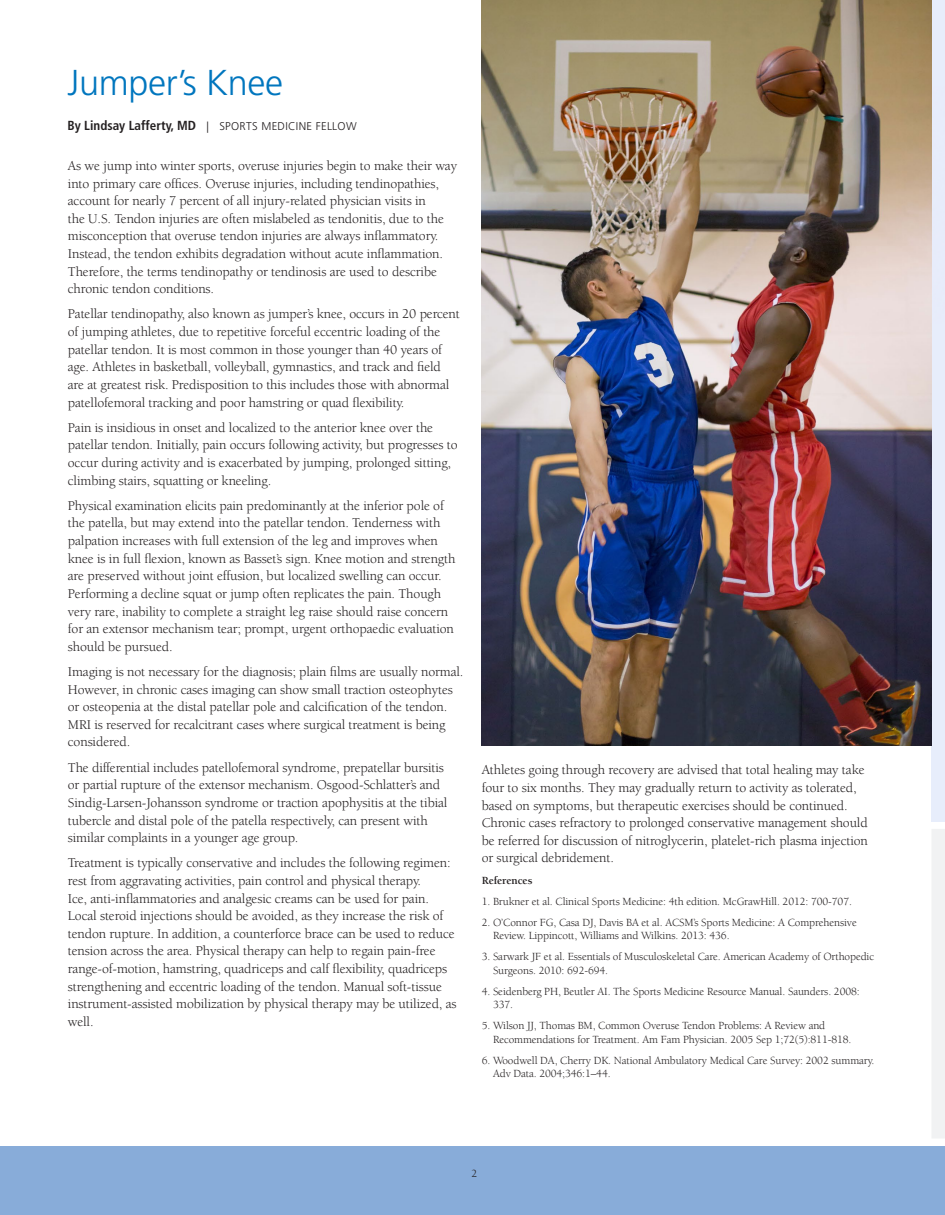
<style>
.page{position:relative;width:945px;height:1215px;background:#fff}
.page>*{position:absolute;margin:0;border:0;box-sizing:border-box;transform-origin:0 0}
.t1{font:300 36px "Frutiger LT Std";letter-spacing:-.01em;color:#0076be}
.t2{font:13.8px/17.5px "Berkeley Std";letter-spacing:-.01em;color:#231f20}
.t3{font:11.25px/13.5px "Berkeley Std";letter-spacing:-.01em;color:#231f20}
.t4{font:300 11.25px "Frutiger LT Std";letter-spacing:.025em;color:#231f20}
.t5{font:700 11.25px "Berkeley Std";letter-spacing:-.01em;color:#231f20}
.s1{font-weight:700;font-stretch:condensed;font-size:13.2px}
</style>
<div class="page">
<div style="left:0;top:1103px;width:945px;height:112px;background:#88acd9"></div>
<div style="left:0;top:1103px;width:945px;height:43px;background:#fff"></div>
<img style="left:482px;top:0;width:450px;height:746px">
<div style="left:932px;top:829px;width:13px;height:309px;background:#f1f2f3"></div>
<h1 class="t1" style="left:68px;top:62px;width:217px">Jumper’s Knee</h1>
<p class="t4" style="left:68px;top:120px;width:291px"><span class="s1">By Lindsay Lafferty, MD</span> | SPORTS MEDICINE FELLOW</p>
<p class="t2" style="left:68px;top:157px;width:391px">As we jump into winter sports, overuse injuries begin to make their way into primary care offices. Overuse injuries, including tendinopathies, account for nearly 7 percent of all injury-related physician visits in<br>the U.S. Tendon injuries are often mislabeled as tendonitis, due to the misconception that overuse tendon injuries are always inflammatory.<br>Instead, the tendon exhibits degradation without acute inflammation.<br>Therefore, the terms tendinopathy or tendinosis are used to describe chronic tendon conditions.</p>
<p class="t2" style="left:68px;top:306px;width:394px">Patellar tendinopathy, also known as jumper’s knee, occurs in 20 percent of jumping athletes, due to repetitive forceful eccentric loading of the patellar tendon. It is most common in those younger than 40 years of age. Athletes in basketball, volleyball, gymnastics, and track and field are at greatest risk. Predisposition to this includes those with abnormal patellofemoral tracking and poor hamstring or quad flexibility.</p>
<p class="t2" style="left:68px;top:419px;width:391px">Pain is insidious in onset and localized to the anterior knee over the patellar tendon. Initially, pain occurs following activity, but progresses to occur during activity and is exacerbated by jumping, prolonged sitting, climbing stairs, squatting or kneeling.</p>
<p class="t2" style="left:68px;top:497px;width:389px">Physical examination elicits pain predominantly at the inferior pole of the patella, but may extend into the patellar tendon. Tenderness with palpation increases with full extension of the leg and improves when knee is in full flexion, known as Basset’s sign. Knee motion and strength are preserved without joint effusion, but localized swelling can occur.<br>Performing a decline squat or jump often replicates the pain. Though very rare, inability to complete a straight leg raise should raise concern for an extensor mechanism tear; prompt, urgent orthopaedic evaluation should be pursued.</p>
<p class="t2" style="left:68px;top:663px;width:397px">Imaging is not necessary for the diagnosis; plain films are usually normal.<br>However, in chronic cases imaging can show small traction osteophytes or osteopenia at the distal patellar pole and calcification of the tendon.<br>MRI is reserved for recalcitrant cases where surgical treatment is being considered.</p>
<p class="t2" style="left:68px;top:759px;width:381px">The differential includes patellofemoral syndrome, prepatellar bursitis or partial rupture of the extensor mechanism. Osgood-Schlatter’s and Sindig-Larsen-Johansson syndrome or traction apophysitis at the tibial tubercle and distal pole of the patella respectively, can present with similar complaints in a younger age group.</p>
<p class="t2" style="left:68px;top:854px;width:390px">Treatment is typically conservative and includes the following regimen: rest from aggravating activities, pain control and physical therapy.<br>Ice, anti-inflammatories and analgesic creams can be used for pain.<br>Local steroid injections should be avoided, as they increase the risk of tendon rupture. In addition, a counterforce brace can be used to reduce tension across the area. Physical therapy can help to regain pain-free range-of-motion, hamstring, quadriceps and calf flexibility, quadriceps strengthening and eccentric loading of the tendon. Manual soft-tissue instrument-assisted mobilization by physical therapy may be utilized, as well.</p>
<p class="t2" style="left:482px;top:761px;width:388px">Athletes going through recovery are advised that total healing may take four to six months. They may gradually return to activity as tolerated, based on symptoms, but therapeutic exercises should be continued.<br>Chronic cases refractory to prolonged conservative management should be referred for discussion of nitroglycerin, platelet-rich plasma injection or surgical debridement.</p>
<p class="t5" style="left:482px;top:874px;width:52px">References</p>
<p class="t3" style="left:482px;top:895px;width:372px">1. Brukner et al. Clinical Sports Medicine: 4th edition. McGrawHill. 2012: 700-707.</p>
<p class="t3" style="left:493px;top:916px;width:365px;text-indent:-11px">2. O’Connor FG, Casa DJ, Davis BA et al. ACSM’s Sports Medicine: A Comprehensive<br>Review. Lippincott, Williams and Wilkins. 2013: 436.</p>
<p class="t3" style="left:493px;top:950px;width:383px;text-indent:-11px">3. Sarwark JF et al. Essentials of Musculoskeletal Care. American Academy of Orthopedic<br>Surgeons. 2010: 692-694.</p>
<p class="t3" style="left:493px;top:985px;width:368px;text-indent:-11px">4. Seidenberg PH, Beutler AI. The Sports Medicine Resource Manual. Saunders. 2008:<br>337.</p>
<p class="t3" style="left:493px;top:1019px;width:360px;text-indent:-11px">5. Wilson JJ, Thomas BM, Common Overuse Tendon Problems: A Review and<br>Recommendations for Treatment. Am Fam Physician. 2005 Sep 1;72(5):811-818.</p>
<p class="t3" style="left:493px;top:1054px;width:383px;text-indent:-11px">6. Woodwell DA, Cherry DK. National Ambulatory Medical Care Survey: 2002 summary.<br>Adv Data. 2004;346:1–44.</p>
<p class="t3" style="left:471px;top:1167px;width:7px">2</p>
</div>
